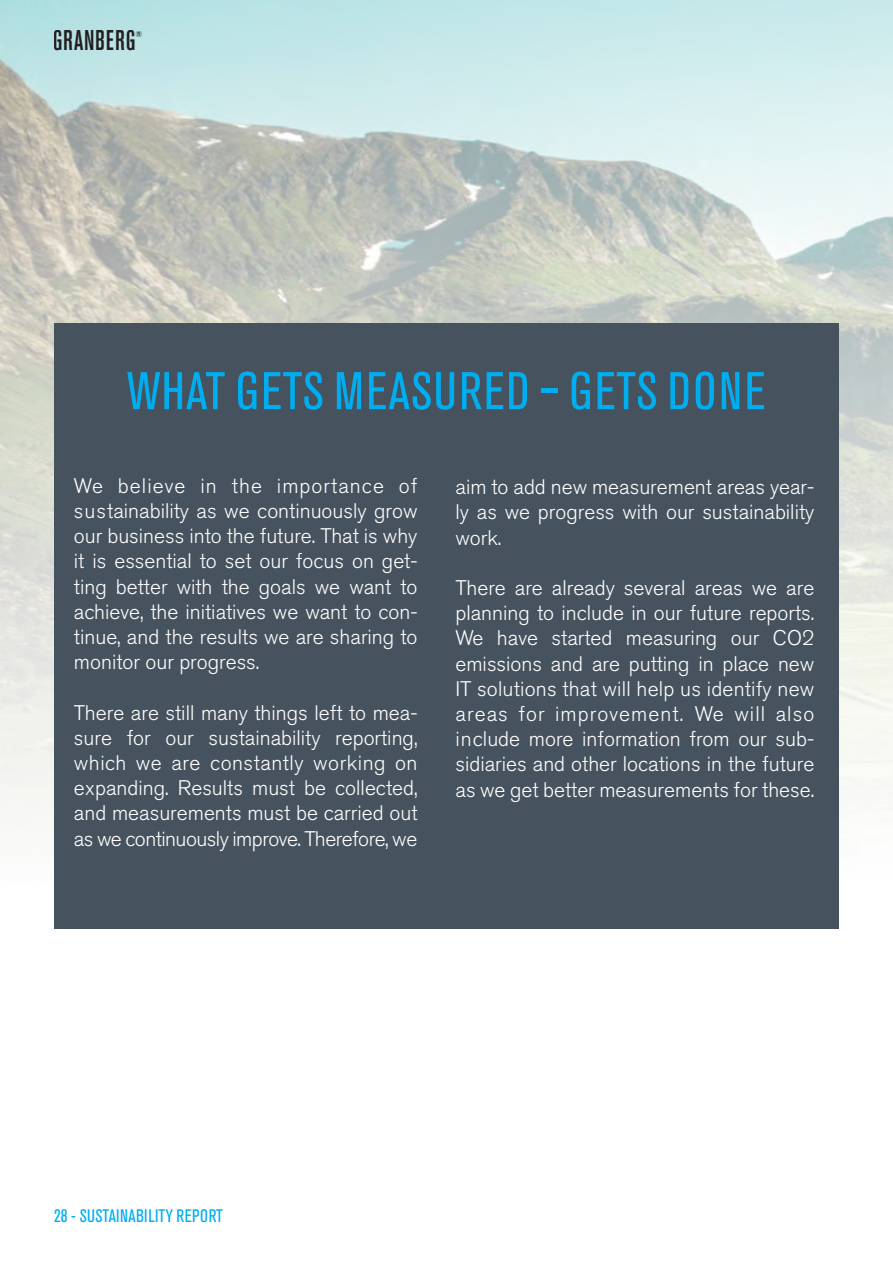
<style>
.page{position:relative;width:893px;height:1263px;background:#fff}
.page>*{position:absolute;margin:0;border:0;box-sizing:border-box;transform-origin:0 0}
.Page_Header_-_Blue{font:condensed 52.5px "Akzidenz Grotesk Pro";letter-spacing:.03em;color:#00aeef}
.t1{font:500 condensed 28.35px "Akzidenz Grotesk BE";letter-spacing:.03em;color:#231f20}
.t2{font:300 21px/25.2px "Akzidenz Grotesk Pro";color:#fff;text-align:justify}
.t3{font:condensed 18px "Akzidenz Grotesk Pro";letter-spacing:.02em;color:#00aeef}
.t4{font:500 condensed 8.55px "Akzidenz Grotesk BE";color:#231f20}
</style>
<div class="page">
<img style="left:0;top:0;width:893px;height:817px">
<div style="left:54px;top:323px;width:785px;height:606px;background:#46525e"></div>
<h2 class="t1" style="left:53px;top:25px;width:84px">GRANBERG</h2>
<p class="t4" style="left:136px;top:29px;width:8px">®</p>
<p class="Page_Header_-_Blue" style="left:127px;top:357px;width:640px">WHAT GETS MEASURED – GETS DONE</p>
<p class="t2" style="left:74px;top:473px;width:345px">We believe in the importance of sustainability as we continuously grow our business into the future. That is why it is essential to set our focus on get&shy;ting better with the goals we want to achieve, the initiatives we want to con&shy;tinue, and the results we are sharing to monitor our progress.</p>
<p class="t2" style="left:74px;top:700px;width:345px">There are still many things left to mea&shy;sure for our sustainability reporting, which we are constantly working on expanding. Results must be collected, and measurements must be carried out as we continuously improve. Therefore, we</p>
<p class="t2" style="left:455px;top:474px;width:360px">aim to add new measurement areas year&shy;ly as we progress with our sustainability work.</p>
<p class="t2" style="left:455px;top:575px;width:360px">There are already several areas we are planning to include in our future reports.<br>We have started measuring our CO2 emissions and are putting in place new IT solutions that will help us identify new areas for improvement. We will also include more information from our sub&shy;sidiaries and other locations in the future as we get better measurements for these.</p>
<p class="t3" style="left:54px;top:1204px;width:171px">28 - SUSTAINABILITY REPORT</p>
</div>
